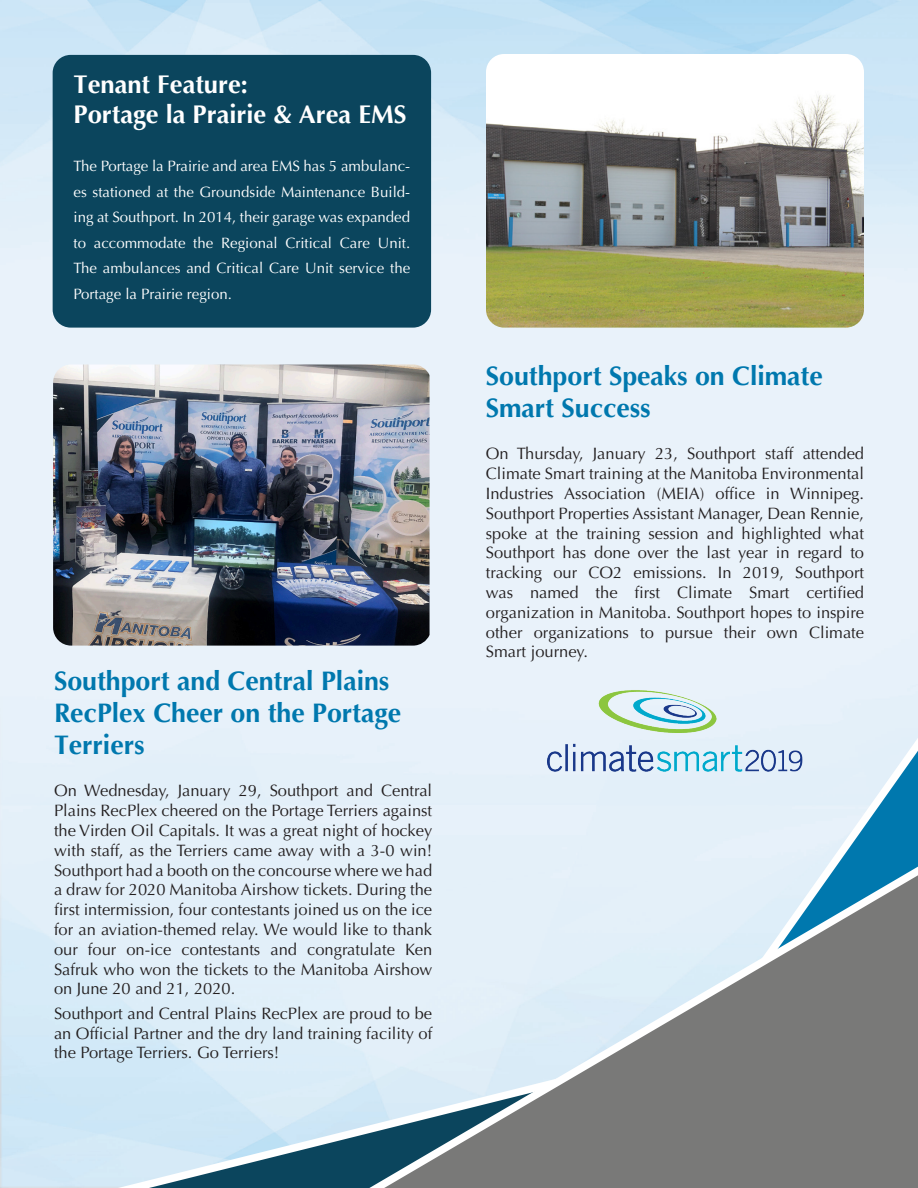
<style>
.page{position:relative;width:918px;height:1188px;background:#fff}
.page>*{position:absolute;margin:0;border:0;box-sizing:border-box;transform-origin:0 0}
.t1{font:700 26.7px/32.2px "Optima";color:#0078ae}
.t2{font:700 25.5px/30.6px "Optima";color:#fff}
.t3{font:16.5px/19.8px "Optima LT Std";color:#231f20;text-align:justify}
.t4{font:15px/25.5px "Optima LT Std";color:#fff;text-align:justify}
</style>
<div class="page">
<img style="left:0;top:0;width:917px;height:1047px">
<svg style="left:917px;top:0;width:1px;height:632px"></svg>
<div style="left:53px;top:55px;width:378px;height:273px;background:#0b455d;border-radius:18px"></div>
<img style="left:486px;top:54px;width:378px;height:274px">
<div style="left:0;top:1047px;width:175px;height:141px;background:#d0e8f7"></div>
<div style="left:573px;top:632px;width:345px;height:201px;background:#e4f0f9"></div>
<svg style="left:175px;top:833px;width:743px;height:355px;background:#b2c0c8"></svg>
<img style="left:53px;top:364px;width:377px;height:282px">
<img style="left:548px;top:689px;width:254px;height:82px">
<p class="t2" style="left:74px;top:69px;width:335px">Tenant Feature:<br>Portage la Prairie &amp; Area EMS</p>
<p class="t4" style="left:74px;top:154px;width:338px">The Portage la Prairie and area EMS has 5 ambulanc&shy;es stationed at the Groundside Maintenance Build&shy;ing at Southport. In 2014, their garage was expanded to accommodate the Regional Critical Care Unit.<br>The ambulances and Critical Care Unit service the Portage la Prairie region.</p>
<p class="t1" style="left:54px;top:665px;width:349px">Southport and Central Plains<br>RecPlex Cheer on the Portage<br>Terriers</p>
<p class="t3" style="left:54px;top:781px;width:380px">On Wednesday, January 29, Southport and Central Plains RecPlex cheered on the Portage Terriers against the Virden Oil Capitals. It was a great night of hockey with staff, as the Terriers came away with a 3-0 win!<br>Southport had a booth on the concourse where we had a draw for 2020 Manitoba Airshow tickets. During the first intermission, four contestants joined us on the ice for an aviation-themed relay. We would like to thank our four on-ice contestants and congratulate Ken Safruk who won the tickets to the Manitoba Airshow on June 20 and 21, 2020.</p>
<p class="t3" style="left:54px;top:1003px;width:380px">Southport and Central Plains RecPlex are proud to be an Official Partner and the dry land training facility of the Portage Terriers. Go Terriers!</p>
<p class="t1" style="left:486px;top:360px;width:338px">Southport Speaks on Climate<br>Smart Success</p>
<p class="t3" style="left:486px;top:444px;width:380px">On Thursday, January 23, Southport staff attended Climate Smart training at the Manitoba Environmental Industries Association (MEIA) office in Winnipeg.<br>Southport Properties Assistant Manager, Dean Rennie, spoke at the training session and highlighted what Southport has done over the last year in regard to tracking our CO2 emissions. In 2019, Southport was named the first Climate Smart certified organization in Manitoba. Southport hopes to inspire other organizations to pursue their own Climate Smart journey.</p>
</div>
